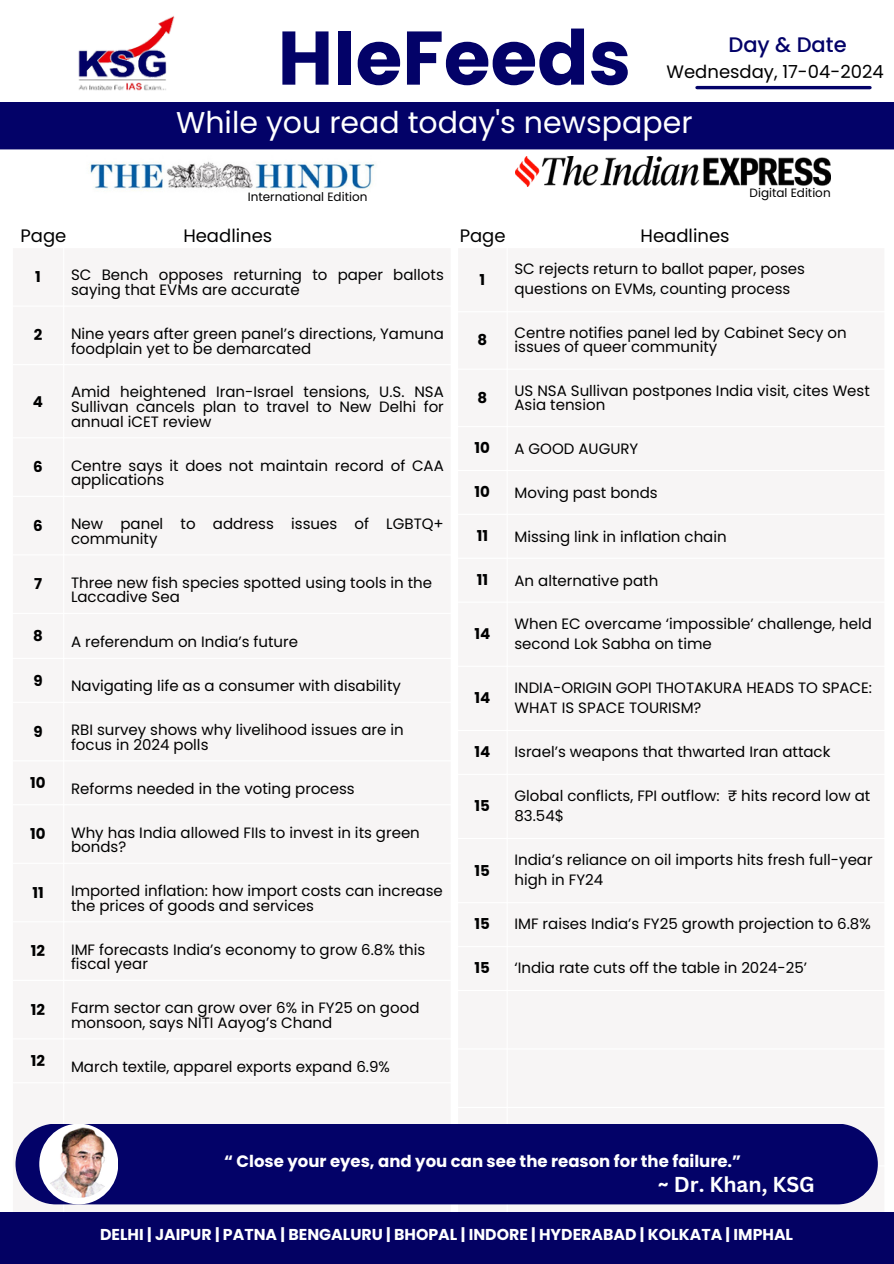
<style>
.page{position:relative;width:894px;height:1264px;background:#fff}
.page>*{position:absolute;margin:0;border:0;box-sizing:border-box;transform-origin:0 0}
.t1{font:700 75.75px "Poppins";color:#030268}
.t2{font:30px "Poppins";color:#fff}
.t3{font:700 21px "Canva Sans";color:#fff}
.t4{font:500 21px "Poppins";color:#030268}
.t5{font:18px "Poppins";color:#000}
.t6{font:700 16.5px "Poppins";color:#fff}
.t7{font:700 15.75px "Poppins";color:#fff}
.t8{font:15px/14.7px "Poppins";color:#000}
.t9{font:700 15px "Poppins";color:#000}
.t10{font:12px "Poppins";color:#000}
</style>
<div class="page">
<img style="left:515px;top:156px;width:315px;height:30px">
<div style="left:15px;top:1123px;width:862px;height:81px;background:#030268;border-radius:40px"></div>
<div style="left:39px;top:1123px;width:79px;height:81px;background:#fff;border-radius:50%"></div>
<img style="left:43px;top:1126px;width:71px;height:71px;border-radius:50%">
<img style="left:78px;top:16px;width:97px;height:75px">
<div style="left:0;top:102px;width:893px;height:47px;background:#030268"></div>
<hr style="left:696px;top:86px;width:173px;height:3px;background:#030268">
<img style="left:89px;top:161px;width:286px;height:30px">
<div style="left:0;top:1211px;width:893px;height:52px;background:#030163"></div>
<p class="t1" style="left:277px;top:5px;width:355px">HIeFeeds</p>
<p class="t2" style="left:176px;top:101px;width:518px">While you read today's newspaper</p>
<p class="t4" style="left:728px;top:30px;width:120px">Day &amp; Date</p>
<h4 class="t5" style="left:666px;top:59px;width:218px">Wednesday, 17-04-2024</h4>
<p class="t10" style="left:248px;top:188px;width:121px">International Edition</p>
<p class="t5" style="left:21px;top:223px;width:47px">Page</p>
<p class="t5" style="left:183px;top:223px;width:90px">Headlines</p>
<p class="t5" style="left:459px;top:223px;width:47px">Page</p>
<p class="t5" style="left:640px;top:223px;width:90px">Headlines</p>
<h6 class="t10" style="left:749px;top:184px;width:83px">Digital Edition</h6>
<h1 class="t9" style="left:35px;top:266px;width:7px">1</h1>
<h3 class="t8" style="left:71px;top:268px;width:374px">SC Bench opposes returning to paper ballots saying that EVMs are accurate</h3>
<h5 class="t9" style="left:34px;top:325px;width:10px">2</h5>
<h2 class="t8" style="left:71px;top:326px;width:374px">Nine years after green panel’s directions, Yamuna foodplain yet to be demarcated</h2>
<p class="t9" style="left:33px;top:391px;width:12px">4</p>
<p class="t8" style="left:71px;top:385px;width:374px;text-align:justify">Amid heightened Iran-Israel tensions, U.S. NSA Sullivan cancels plan to travel to New Delhi for annual iCET review</p>
<p class="t9" style="left:33px;top:456px;width:11px">6</p>
<p class="t8" style="left:71px;top:458px;width:374px">Centre says it does not maintain record of CAA applications</p>
<h5 class="t9" style="left:33px;top:515px;width:11px">6</h5>
<h5 class="t8" style="left:71px;top:516px;width:374px">New panel to address issues of LGBTQ+ community</h5>
<h5 class="t9" style="left:34px;top:573px;width:10px">7</h5>
<h5 class="t8" style="left:71px;top:575px;width:362px">Three new fish species spotted using tools in the<br>Laccadive Sea</h5>
<p class="t9" style="left:33px;top:625px;width:11px">8</p>
<p class="t8" style="left:71px;top:634px;width:228px">A referendum on India’s future</p>
<p class="t9" style="left:33px;top:670px;width:11px">9</p>
<p class="t8" style="left:71px;top:678px;width:331px">Navigating life as a consumer with disability</p>
<p class="t9" style="left:33px;top:721px;width:11px">9</p>
<p class="t8" style="left:71px;top:722px;width:334px">RBI survey shows why livelihood issues are in focus in 2024 polls</p>
<p class="t9" style="left:30px;top:772px;width:17px">10</p>
<p class="t8" style="left:71px;top:781px;width:285px">Reforms needed in the voting process</p>
<p class="t9" style="left:30px;top:823px;width:17px">10</p>
<p class="t8" style="left:71px;top:824px;width:350px">Why has India allowed FIIs to invest in its green bonds?</p>
<p class="t9" style="left:32px;top:881px;width:13px">11</p>
<p class="t8" style="left:71px;top:883px;width:373px">Imported inflation: how import costs can increase the prices of goods and services</p>
<p class="t9" style="left:31px;top:940px;width:16px">12</p>
<p class="t8" style="left:71px;top:941px;width:356px">IMF forecasts India’s economy to grow 6.8% this fiscal year</p>
<p class="t9" style="left:31px;top:998px;width:16px">12</p>
<p class="t8" style="left:71px;top:1000px;width:350px">Farm sector can grow over 6% in FY25 on good monsoon, says NITI Aayog’s Chand</p>
<p class="t9" style="left:31px;top:1050px;width:16px">12</p>
<p class="t8" style="left:71px;top:1058px;width:320px">March textile, apparel exports expand 6.9%</p>
<p class="t9" style="left:479px;top:269px;width:7px">1</p>
<p class="t8" style="left:514px;top:259px;width:292px;line-height:20.1px">SC rejects return to ballot paper, poses questions on EVMs, counting process</p>
<p class="t9" style="left:477px;top:329px;width:11px">8</p>
<p class="t8" style="left:514px;top:326px;width:333px;line-height:14px">Centre notifies panel led by Cabinet Secy on issues of queer community</p>
<p class="t9" style="left:477px;top:387px;width:11px">8</p>
<p class="t8" style="left:514px;top:383px;width:357px;line-height:14px">US NSA Sullivan postpones India visit, cites West<br>Asia tension</p>
<p class="t9" style="left:474px;top:437px;width:17px">10</p>
<p class="t8" style="left:514px;top:441px;width:125px">A GOOD AUGURY</p>
<p class="t9" style="left:474px;top:481px;width:17px">10</p>
<p class="t8" style="left:514px;top:485px;width:145px">Moving past bonds</p>
<p class="t9" style="left:476px;top:525px;width:13px">11</p>
<p class="t8" style="left:514px;top:529px;width:214px">Missing link in inflation chain</p>
<p class="t9" style="left:476px;top:569px;width:13px">11</p>
<p class="t8" style="left:514px;top:573px;width:145px">An alternative path</p>
<p class="t9" style="left:474px;top:623px;width:17px">14</p>
<p class="t8" style="left:514px;top:613px;width:359px;line-height:20.1px">When EC overcame ‘impossible’ challenge, held second Lok Sabha on time</p>
<p class="t9" style="left:474px;top:687px;width:17px">14</p>
<p class="t8" style="left:514px;top:677px;width:359px;line-height:20.1px">INDIA-ORIGIN GOPI THOTAKURA HEADS TO SPACE:<br>WHAT IS SPACE TOURISM?</p>
<p class="t9" style="left:474px;top:741px;width:17px">14</p>
<p class="t8" style="left:514px;top:744px;width:317px">Israel’s weapons that thwarted Iran attack</p>
<p class="t9" style="left:474px;top:795px;width:17px">15</p>
<p class="t8" style="left:514px;top:785px;width:357px;line-height:20.1px">Global conflicts, FPI outflow: ₹ hits record low at<br>83.54$</p>
<p class="t9" style="left:474px;top:859px;width:17px">15</p>
<p class="t8" style="left:514px;top:849px;width:359px;line-height:20.1px">India’s reliance on oil imports hits fresh full-year high in FY24</p>
<p class="t9" style="left:474px;top:913px;width:17px">15</p>
<p class="t8" style="left:514px;top:916px;width:358px">IMF raises India’s FY25 growth projection to 6.8%</p>
<p class="t9" style="left:474px;top:957px;width:17px">15</p>
<p class="t8" style="left:514px;top:960px;width:294px">‘India rate cuts off the table in 2024-25’</p>
<h3 class="t6" style="left:224px;top:1149px;width:518px">“ Close your eyes, and you can see the reason for the failure.”</h3>
<p class="t3" style="left:657px;top:1169px;width:158px">~ Dr. Khan, KSG</p>
<p class="t7" style="left:100px;top:1223px;width:694px">DELHI | JAIPUR | PATNA | BENGALURU | BHOPAL | INDORE | HYDERABAD | KOLKATA | IMPHAL</p>
</div>
